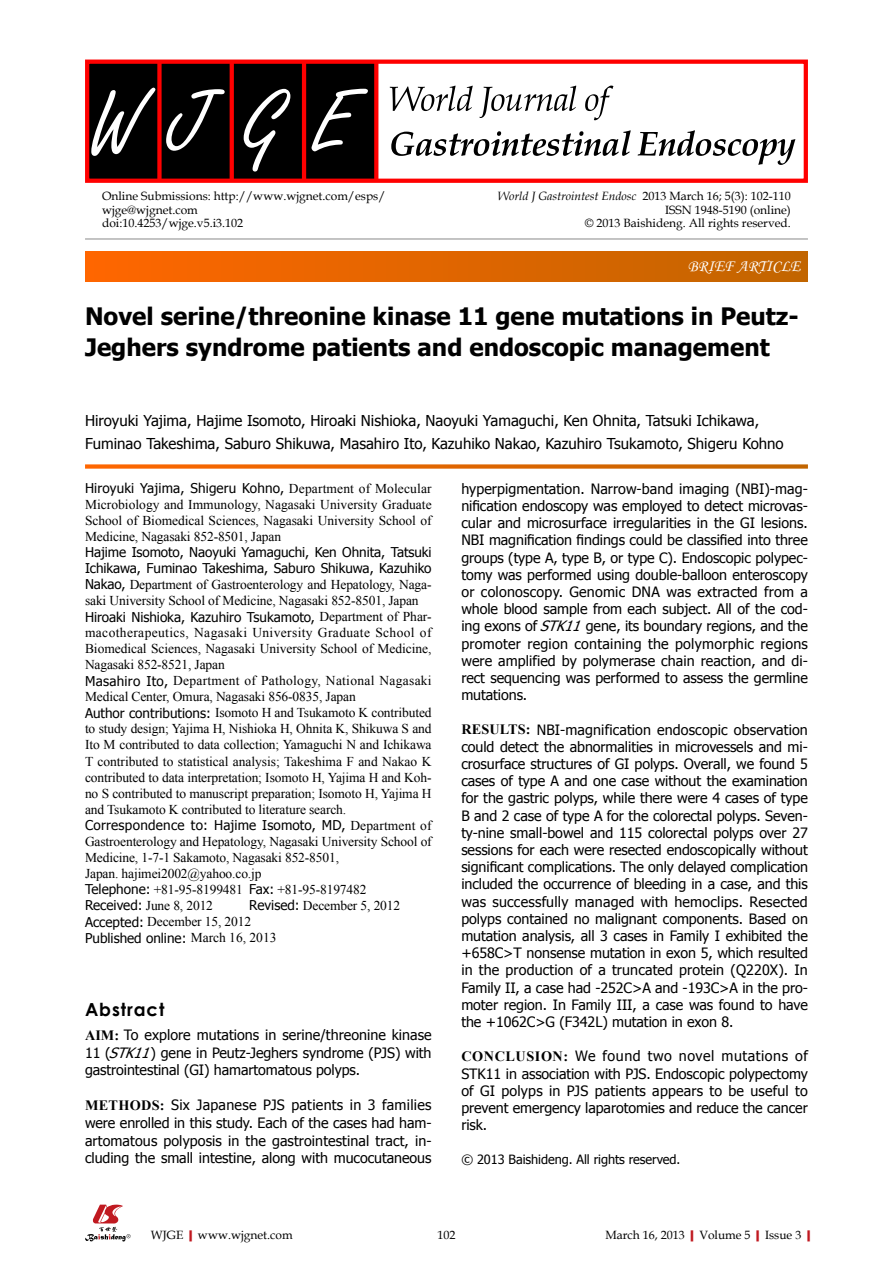
<style>
.page{position:relative;width:893px;height:1263px;background:#fff}
.page>*{position:absolute;margin:0;border:0;box-sizing:border-box;transform-origin:0 0}
.t1{font:700 24px/31.5px "Tahoma";color:#000}
.t2{font:700 18px "Century Gothic";letter-spacing:.05em;color:#000}
.t3{font:16.5px "Monotype Corsiva";color:#fff}
.t4{font:15px/22.5px "Tahoma";color:#000}
.t5{font:14.25px/17.2px "Tahoma";letter-spacing:-.005em;color:#000;text-align:justify}
.t6{font:13.5px/16px "Times New Roman";letter-spacing:-.01em;color:#000}
.t7{font:13.5px/16px "Tahoma";letter-spacing:-.005em;color:#000}
.t8{font:13.5px "Tahoma";letter-spacing:.02em;color:#000}
.t9{font:12.75px "Tahoma";letter-spacing:-.005em;color:#000}
.t10{font:12px/13.5px "Book Antiqua";color:#000;text-align:right}
.s1{font-style:italic}
.s2{font-family:"Times New Roman"}
.s3{font-family:"Tahoma"}
.s4{font-family:"Times New Roman";font-weight:700}
.s5{font-weight:700;color:#c01920}
</style>
<div class="page">
<div style="left:85px;top:252px;width:723px;height:29px;background:linear-gradient(to right,#f60,#c16500)"></div>
<svg style="left:85px;top:464px;width:723px;height:5px;background:#e47c26"></svg>
<hr style="left:85px;top:239px;width:723px;height:1px;background:#898989">
<div style="left:87px;top:61px;width:289px;height:121px;background:#000"></div>
<div style="left:157px;top:61px;width:5px;height:121px;background:#f00"></div>
<svg style="left:230px;top:65px;width:4px;height:113px"></svg>
<hr style="left:302px;top:61px;width:4px;height:121px;background:#f00">
<svg style="left:374px;top:65px;width:4px;height:113px"></svg>
<div style="left:85px;top:60px;width:723px;height:123px;border:4px solid #f00"></div>
<svg style="left:311px;top:89px;width:57px;height:62px"></svg>
<svg style="left:244px;top:89px;width:46px;height:83px"></svg>
<svg style="left:166px;top:89px;width:59px;height:62px"></svg>
<svg style="left:91px;top:88px;width:64px;height:68px"></svg>
<svg style="left:390px;top:86px;width:223px;height:34px"></svg>
<svg style="left:391px;top:130px;width:404px;height:35px"></svg>
<svg style="left:85px;top:1204px;width:46px;height:37px"></svg>
<p class="t10" style="left:102px;top:189px;width:285px;text-align:left">Online Submissions: http://www.wjgnet.com/esps/ wjge@wjgnet.com<br>doi:10.4253/wjge.v5.i3.102</p>
<p class="t10" style="left:498px;top:189px;width:294px"><span class="s1">World J Gastrointest Endosc</span> 2013 March 16; 5(3): 102-110<br>ISSN 1948-5190 (online)<br>© 2013 Baishideng. All rights reserved.</p>
<p class="t3" style="left:688px;top:256px;width:114px">BRIEF ARTICLE</p>
<h1 class="t1" style="left:85px;top:298px;width:715px">Novel serine/threonine kinase 11 gene mutations in Peutz-<br>Jeghers syndrome patients and endoscopic management</h1>
<p class="t4" style="left:85px;top:409px;width:700px">Hiroyuki Yajima, Hajime Isomoto, Hiroaki Nishioka, Naoyuki Yamaguchi, Ken Ohnita, Tatsuki Ichikawa,<br>Fuminao Takeshima, Saburo Shikuwa, Masahiro Ito, Kazuhiko Nakao, Kazuhiro Tsukamoto, Shigeru Kohno</p>
<p class="t7" style="left:85px;top:479px;width:348px">Hiroyuki Yajima, Shigeru Kohno, <span class="s2">Department of Molecular</span></p>
<p class="t6" style="left:85px;top:496px;width:348px;text-align:justify">Microbiology and Immunology, Nagasaki University Graduate School of Biomedical Sciences, Nagasaki University School of Medicine, Nagasaki 852-8501, Japan</p>
<p class="t7" style="left:85px;top:544px;width:348px">Hajime Isomoto, Naoyuki Yamaguchi, Ken Ohnita, Tatsuki<br>Ichikawa, Fuminao Takeshima, Saburo Shikuwa, Kazuhiko</p>
<p class="t6" style="left:85px;top:576px;width:348px"><span class="s3">Nakao,</span> Department of Gastroenterology and Hepatology, Naga&shy;saki University School of Medicine, Nagasaki 852-8501, Japan</p>
<p class="t7" style="left:85px;top:608px;width:348px">Hiroaki Nishioka, Kazuhiro Tsukamoto, <span class="s2">Department of Phar-</span></p>
<p class="t6" style="left:85px;top:624px;width:348px">macotherapeutics, Nagasaki University Graduate School of Biomedical Sciences, Nagasaki University School of Medicine, Nagasaki 852-8521, Japan<br><span class="s3">Masahiro Ito,</span> Department of Pathology, National Nagasaki Medical Center, Omura, Nagasaki 856-0835, Japan<br><span class="s3">Author contributions:</span> Isomoto H and Tsukamoto K contributed to study design; Yajima H, Nishioka H, Ohnita K, Shikuwa S and Ito M contributed to data collection; Yamaguchi N and Ichikawa T contributed to statistical analysis; Takeshima F and Nakao K contributed to data interpretation; Isomoto H, Yajima H and Koh&shy;no S contributed to manuscript preparation; Isomoto H, Yajima H and Tsukamoto K contributed to literature search.</p>
<p class="t8" style="left:85px;top:816px;width:348px">Correspondence to: Hajime Isomoto, MD, <span class="s2">Department of</span></p>
<p class="t6" style="left:85px;top:833px;width:348px">Gastroenterology and Hepatology, Nagasaki University School of Medicine, 1-7-1 Sakamoto, Nagasaki 852-8501,<br>Japan. hajimei2002@yahoo.co.jp<br><span class="s3">Telephone:</span> +81-95-8199481 <span class="s3">Fax:</span> +81-95-8197482<br><span class="s3">Received:</span> June 8, 2012</p>
<p class="t6" style="left:85px;top:897px;width:317px;text-indent:164px"><span class="s3">Revised:</span> December 5, 2012<br><span class="s3">Accepted:</span> December 15, 2012</p>
<p class="t7" style="left:85px;top:929px;width:193px">Published online: <span class="s2">March 16, 2013</span></p>
<p class="t2" style="left:85px;top:996px;width:81px">Abstract</p>
<p class="t5" style="left:85px;top:1025px;width:348px"><span class="s4">AIM:</span> To explore mutations in serine/threonine kinase 11 (<span class="s1">STK11</span>) gene in Peutz-Jeghers syndrome (PJS) with gastrointestinal (GI) hamartomatous polyps.</p>
<p class="t5" style="left:85px;top:1096px;width:348px"><span class="s4">METHODS:</span> Six Japanese PJS patients in 3 families were enrolled in this study. Each of the cases had ham&shy;artomatous polyposis in the gastrointestinal tract, in&shy;cluding the small intestine, along with mucocutaneous</p>
<p class="t5" style="left:461px;top:479px;width:348px">hyperpigmentation. Narrow-band imaging (NBI)-mag&shy;nification endoscopy was employed to detect microvas&shy;cular and microsurface irregularities in the GI lesions.<br>NBI magnification findings could be classified into three groups (type A, type B, or type C). Endoscopic polypec&shy;tomy was performed using double-balloon enteroscopy or colonoscopy. Genomic DNA was extracted from a whole blood sample from each subject. All of the cod&shy;ing exons of <span class="s1">STK11</span> gene, its boundary regions, and the promoter region containing the polymorphic regions were amplified by polymerase chain reaction, and di&shy;rect sequencing was performed to assess the germline mutations.</p>
<p class="t5" style="left:461px;top:720px;width:348px"><span class="s4">RESULTS:</span> NBI-magnification endoscopic observation could detect the abnormalities in microvessels and mi&shy;crosurface structures of GI polyps. Overall, we found 5 cases of type A and one case without the examination for the gastric polyps, while there were 4 cases of type B and 2 case of type A for the colorectal polyps. Seven&shy;ty-nine small-bowel and 115 colorectal polyps over 27 sessions for each were resected endoscopically without significant complications. The only delayed complication included the occurrence of bleeding in a case, and this was successfully managed with hemoclips. Resected polyps contained no malignant components. Based on mutation analysis, all 3 cases in Family I exhibited the +658C&gt;T nonsense mutation in exon 5, which resulted in the production of a truncated protein (Q220X). In Family II, a case had -252C&gt;A and -193C&gt;A in the pro&shy;moter region. In Family III, a case was found to have the +1062C&gt;G (F342L) mutation in exon 8.</p>
<p class="t5" style="left:461px;top:1047px;width:348px"><span class="s4">CONCLUSION:</span> We found two novel mutations of STK11 in association with PJS. Endoscopic polypectomy of GI polyps in PJS patients appears to be useful to prevent emergency laparotomies and reduce the cancer risk.</p>
<p class="t9" style="left:461px;top:1150px;width:221px">© 2013 Baishideng. All rights reserved.</p>
<p class="t10" style="left:151px;top:1227px;width:143px">WJGE<span class="s5">|</span>www.wjgnet.com</p>
<p class="t10" style="left:437px;top:1227px;width:19px">102</p>
<p class="t10" style="left:605px;top:1227px;width:212px">March 16, 2013<span class="s5">|</span>Volume 5<span class="s5">|</span>Issue 3<span class="s5">|</span></p>
</div>
